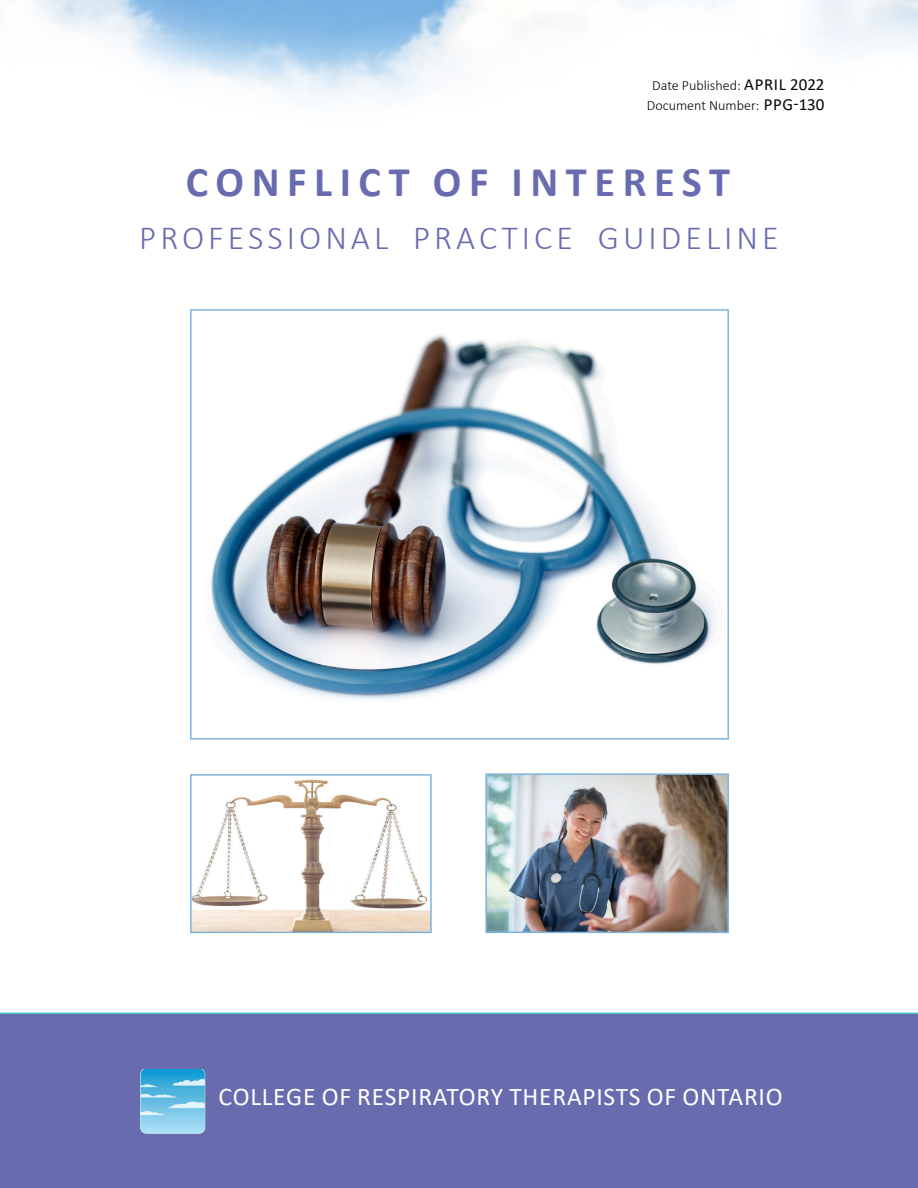
<style>
.page{position:relative;width:918px;height:1188px;background:#fff}
.page>*{position:absolute;margin:0;border:0;box-sizing:border-box;transform-origin:0 0}
.Page_Header_-_Blue{font:700 42.3px "Calibri";letter-spacing:.18em;color:#696bb0}
.Page_Header_-_Blue-2{font:300 33.9px "Calibri";letter-spacing:.12em;color:#696bb0}
.Page_Section_Title{font:25.5px "Calibri";letter-spacing:.03em;color:#fff}
.Page_Header_-_Black{font:300 14.1px "Calibri";color:#040503}
.s1{font-weight:400;font-size:16.95px}
</style>
<div class="page">
<img style="left:35px;top:0;width:883px;height:101px">
<div style="left:0;top:1012px;width:918px;height:176px;background:#696baf"></div>
<img style="left:140px;top:1069px;width:67px;height:65px">
<img style="left:193px;top:779px;width:236px;height:151px">
<div style="left:190px;top:774px;width:242px;height:159px;border:2px solid #7cb3df"></div>
<img style="left:488px;top:776px;width:238px;height:154px">
<div style="left:485px;top:773px;width:244px;height:160px;border:2px solid #7cb3df"></div>
<img style="left:210px;top:334px;width:506px;height:366px">
<div style="left:190px;top:309px;width:539px;height:431px;border:2px solid #7cb3df"></div>
<p class="Page_Header_-_Black" style="left:652px;top:76px;width:174px">Date Published: <span class="s1">APRIL 2022</span></p>
<p class="Page_Header_-_Black" style="left:647px;top:97px;width:179px">Document Number: <span class="s1">PPG-130</span></p>
<p class="Page_Header_-_Blue" style="left:186px;top:152px;width:546px">CONFLICT OF INTEREST</p>
<p class="Page_Header_-_Blue-2" style="left:139px;top:217px;width:641px">PROFESSIONAL PRACTICE GUIDELINE</p>
<p class="Page_Section_Title" style="left:219px;top:1078px;width:565px">COLLEGE OF RESPIRATORY THERAPISTS OF ONTARIO</p>
</div>
